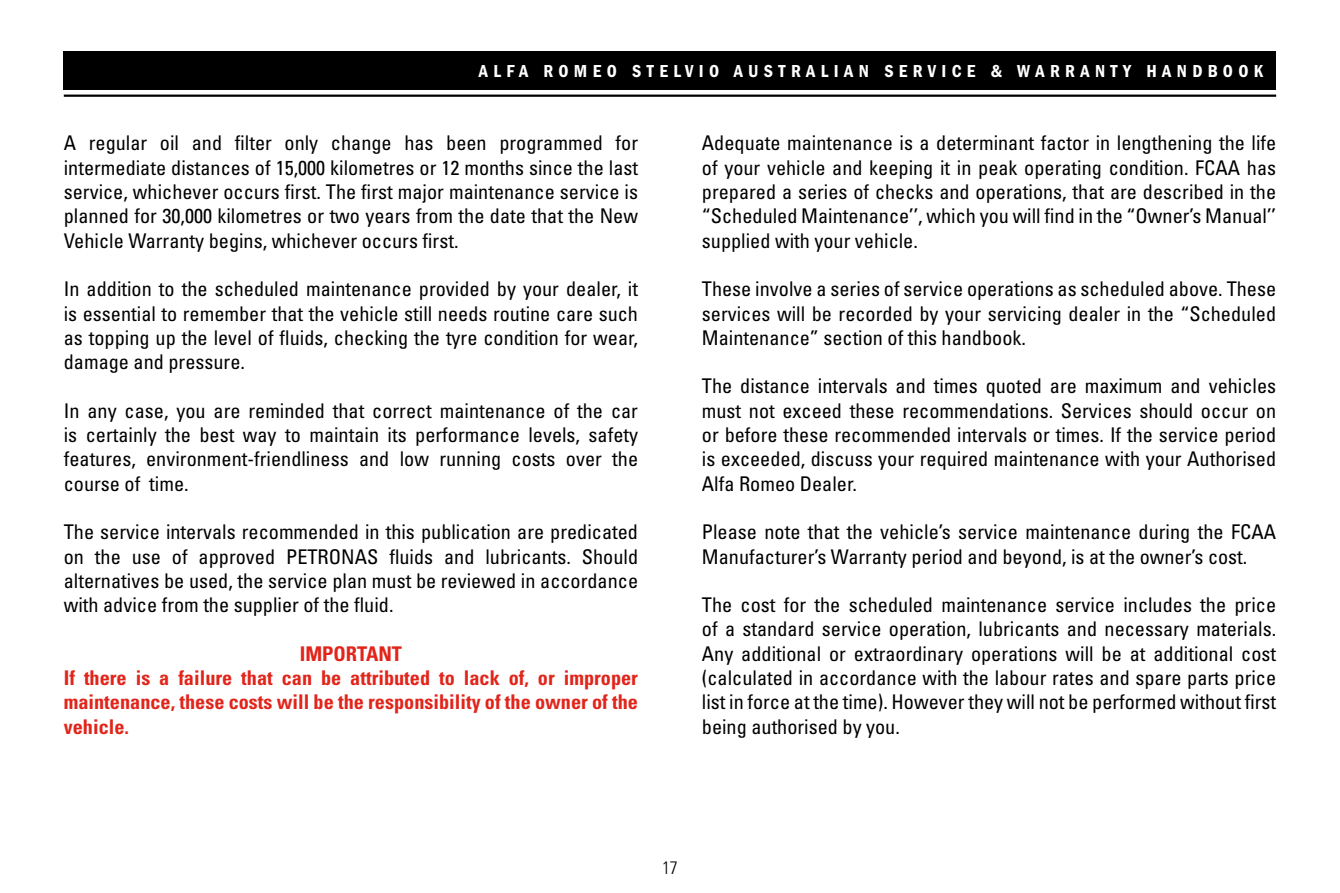
<style>
.page{position:relative;width:1340px;height:893px;background:#fff}
.page>*{position:absolute;margin:0;border:0;box-sizing:border-box;transform-origin:0 0}
.t1{font:condensed 20.25px/24.3px "Univers";color:#000;text-align:justify}
.t2{font:700 condensed 20.25px/24.3px "Univers";color:#e1251b}
.t3{font:600 condensed 18px "Franklin Gothic";letter-spacing:.3em;color:#fff}
.t4{font:300 condensed 18px "Univers";color:#000}
</style>
<div class="page">
<hr style="left:64px;top:95px;width:1212px;height:2px;background:#000">
<div style="left:64px;top:51px;width:1212px;height:38px;background:#000"></div>
<p class="t3" style="left:479px;top:61px;width:786px">ALFA ROMEO STELVIO AUSTRALIAN SERVICE &amp; WARRANTY HANDBOOK</p>
<p class="t1" style="left:64px;top:131px;width:576px">A regular oil and filter only change has been programmed for intermediate distances of 15,000 kilometres or 12 months since the last service, whichever occurs first. The first major maintenance service is planned for 30,000 kilometres or two years from the date that the New Vehicle Warranty begins, whichever occurs first.</p>
<p class="t1" style="left:64px;top:276px;width:576px">In addition to the scheduled maintenance provided by your dealer, it is essential to remember that the vehicle still needs routine care such as topping up the level of fluids, checking the tyre condition for wear, damage and pressure.</p>
<p class="t1" style="left:64px;top:398px;width:576px">In any case, you are reminded that correct maintenance of the car is certainly the best way to maintain its performance levels, safety features, environment-friendliness and low running costs over the course of time.</p>
<p class="t1" style="left:64px;top:519px;width:576px">The service intervals recommended in this publication are predicated on the use of approved PETRONAS fluids and lubricants. Should alternatives be used, the service plan must be reviewed in accordance with advice from the supplier of the fluid.</p>
<p class="t2" style="left:64px;top:641px;width:575px;text-indent:236px">IMPORTANT<br>If there is a failure that can be attributed to lack of, or improper maintenance, these costs will be the responsibility of the owner of the vehicle.</p>
<p class="t1" style="left:702px;top:131px;width:576px">Adequate maintenance is a determinant factor in lengthening the life of your vehicle and keeping it in peak operating condition. FCAA has prepared a series of checks and operations, that are described in the “Scheduled Maintenance’’, which you will find in the “Owner’s Manual’’ supplied with your vehicle.</p>
<p class="t1" style="left:702px;top:276px;width:576px">These involve a series of service operations as scheduled above. These services will be recorded by your servicing dealer in the “Scheduled Maintenance” section of this handbook.</p>
<p class="t1" style="left:702px;top:374px;width:576px">The distance intervals and times quoted are maximum and vehicles must not exceed these recommendations. Services should occur on or before these recommended intervals or times. If the service period is exceeded, discuss your required maintenance with your Authorised Alfa Romeo Dealer.</p>
<p class="t1" style="left:702px;top:519px;width:576px">Please note that the vehicle’s service maintenance during the FCAA<br>Manufacturer’s Warranty period and beyond, is at the owner’s cost.</p>
<p class="t1" style="left:702px;top:592px;width:576px">The cost for the scheduled maintenance service includes the price of a standard service operation, lubricants and necessary materials.<br>Any additional or extraordinary operations will be at additional cost (calculated in accordance with the labour rates and spare parts price list in force at the time). However they will not be performed without first being authorised by you.</p>
<p class="t4" style="left:662px;top:857px;width:17px">17</p>
</div>
